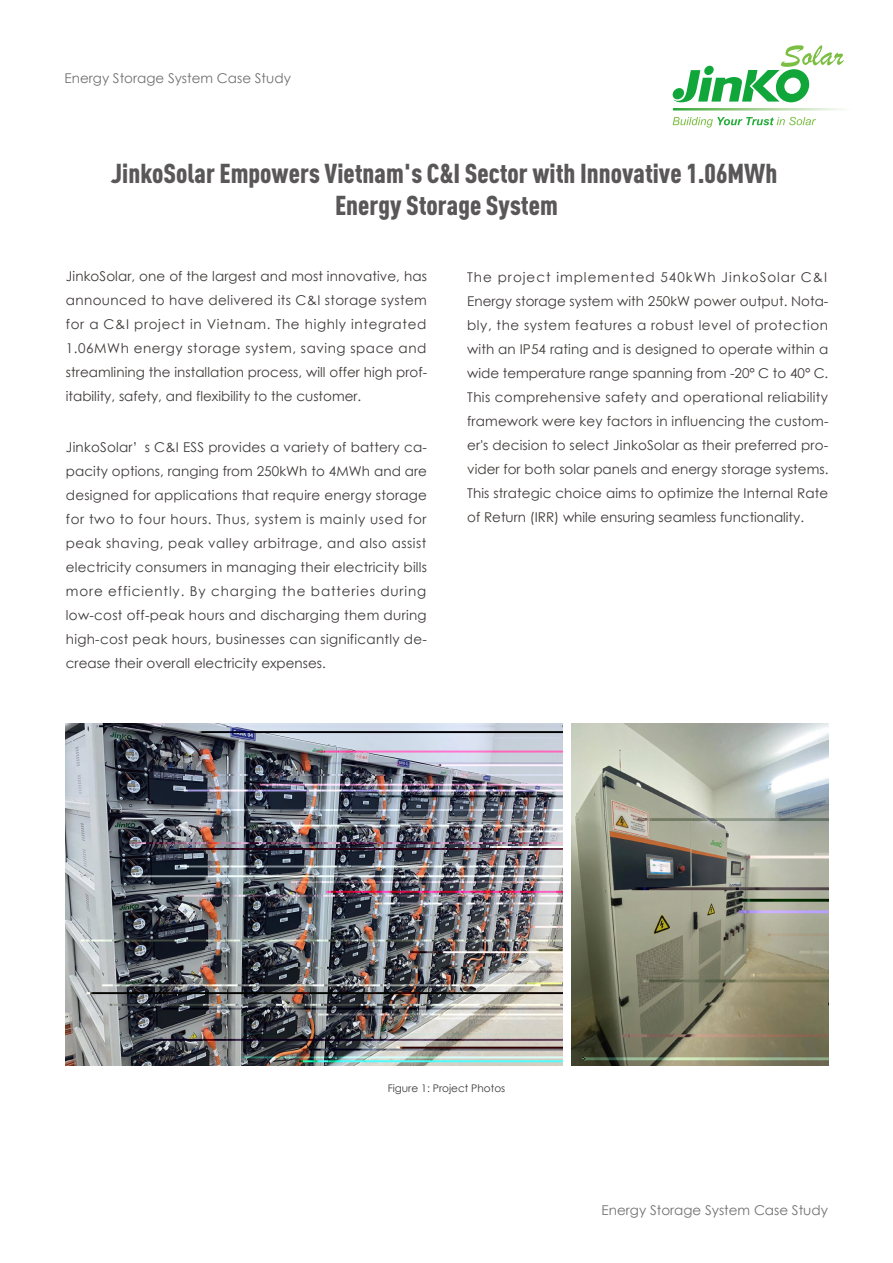
<style>
.page{position:relative;width:893px;height:1263px;background:#fff}
.page>*{position:absolute;margin:0;border:0;box-sizing:border-box;transform-origin:0 0}
.t1{font:900 27px/32.4px "DIN Cond";color:#595757;text-align:center}
.t2{font:13.5px/24px "Century Gothic";color:#3e3a39;text-align:justify}
.t3{font:13.5px "Century Gothic";color:#727171}
.t4{font:10.5px "Century Gothic";color:#3e3a39}
</style>
<div class="page">
<img style="left:66px;top:723px;width:496px;height:343px">
<img style="left:572px;top:723px;width:256px;height:343px">
<svg style="left:673px;top:108px;width:181px;height:3px"></svg>
<svg style="left:672px;top:45px;width:172px;height:58px"></svg>
<svg style="left:673px;top:117px;width:143px;height:11px"></svg>
<p class="t3" style="left:65px;top:69px;width:228px">Energy Storage System Case Study</p>
<h1 class="t1" style="left:111px;top:156px;width:668px">JinkoSolar Empowers Vietnam's C&amp;I Sector with Innovative 1.06MWh<br>Energy Storage System</h1>
<p class="t2" style="left:66px;top:264px;width:363px">JinkoSolar, one of the largest and most innovative, has announced to have delivered its C&amp;I storage system for a C&amp;I project in Vietnam. The highly integrated 1.06MWh energy storage system, saving space and streamlining the installation process, will offer high prof&shy;itability, safety, and flexibility to the customer.</p>
<p class="t2" style="left:66px;top:435px;width:363px">JinkoSolar’ s C&amp;I ESS provides a variety of battery ca&shy;pacity options, ranging from 250kWh to 4MWh and are designed for applications that require energy storage for two to four hours. Thus, system is mainly used for peak shaving, peak valley arbitrage, and also assist electricity consumers in managing their electricity bills more efficiently. By charging the batteries during low-cost off-peak hours and discharging them during high-cost peak hours, businesses can significantly de&shy;crease their overall electricity expenses.</p>
<p class="t2" style="left:467px;top:265px;width:363px">The project implemented 540kWh JinkoSolar C&amp;I Energy storage system with 250kW power output. Nota&shy;bly, the system features a robust level of protection with an IP54 rating and is designed to operate within a wide temperature range spanning from -20° C to 40° C.<br>This comprehensive safety and operational reliability framework were key factors in influencing the custom&shy;er's decision to select JinkoSolar as their preferred pro&shy;vider for both solar panels and energy storage systems.<br>This strategic choice aims to optimize the Internal Rate of Return (IRR) while ensuring seamless functionality.</p>
<p class="t4" style="left:388px;top:1081px;width:119px">Figure 1: Project Photos</p>
<p class="t3" style="left:602px;top:1200px;width:228px">Energy Storage System Case Study</p>
</div>
